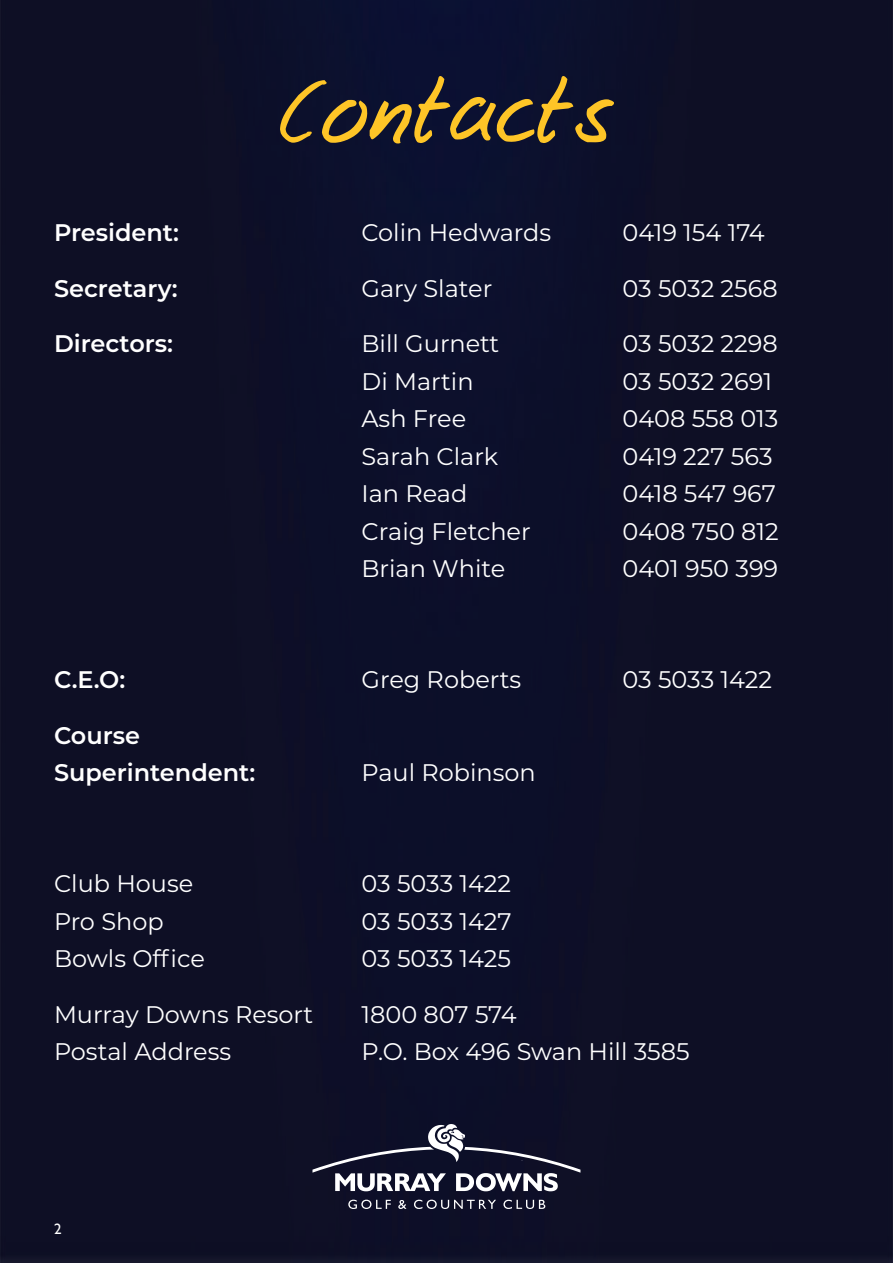
<style>
.page{position:relative;width:893px;height:1263px;background:#0e0f25}
.page>*{position:absolute;margin:0;border:0;box-sizing:border-box;transform-origin:0 0}
.t1{font:89.4px "Josschrift";color:#fec527}
.t2{font:24px "Montserrat";color:#fff}
.t3{font:600 24px/37.5px "Montserrat";color:#fff}
.t4{font:15px "Gill Sans";color:#fff}
</style>
<div class="page">
<svg style="left:348px;top:1200px;width:43px;height:9px"></svg>
<svg style="left:398px;top:1200px;width:8px;height:9px"></svg>
<svg style="left:414px;top:1200px;width:82px;height:9px"></svg>
<svg style="left:503px;top:1200px;width:42px;height:9px"></svg>
<svg style="left:312px;top:1124px;width:268px;height:67px;background:#3b3c50"></svg>
<p class="t1" style="left:277px;top:57px;width:341px">Contacts</p>
<p class="t3" style="left:54px;top:213px;width:127px">President:</p>
<p class="t2" style="left:362px;top:216px;width:191px">Colin Hedwards</p>
<p class="t2" style="left:623px;top:216px;width:144px">0419 154 174</p>
<p class="t3" style="left:54px;top:268px;width:125px">Secretary:</p>
<p class="t2" style="left:362px;top:272px;width:132px">Gary Slater</p>
<p class="t2" style="left:623px;top:272px;width:157px">03 5032 2568</p>
<p class="t3" style="left:54px;top:324px;width:121px">Directors:</p>
<p class="t2" style="left:362px;top:327px;width:139px">Bill Gurnett</p>
<p class="t2" style="left:623px;top:327px;width:157px">03 5032 2298</p>
<p class="t2" style="left:362px;top:365px;width:114px">Di Martin</p>
<p class="t2" style="left:623px;top:365px;width:151px">03 5032 2691</p>
<p class="t2" style="left:362px;top:402px;width:106px">Ash Free</p>
<p class="t2" style="left:623px;top:402px;width:157px">0408 558 013</p>
<p class="t2" style="left:362px;top:440px;width:138px">Sarah Clark</p>
<p class="t2" style="left:623px;top:440px;width:152px">0419 227 563</p>
<p class="t2" style="left:362px;top:477px;width:107px">Ian Read</p>
<p class="t2" style="left:623px;top:477px;width:155px">0418 547 967</p>
<p class="t2" style="left:362px;top:515px;width:171px">Craig Fletcher</p>
<p class="t2" style="left:623px;top:515px;width:158px">0408 750 812</p>
<p class="t2" style="left:362px;top:552px;width:145px">Brian White</p>
<p class="t2" style="left:623px;top:552px;width:157px">0401 950 399</p>
<p class="t3" style="left:54px;top:660px;width:73px">C.E.O:</p>
<p class="t2" style="left:362px;top:663px;width:161px">Greg Roberts</p>
<p class="t2" style="left:623px;top:663px;width:151px">03 5033 1422</p>
<p class="t3" style="left:54px;top:715px;width:203px">Course<br>Superintendent:</p>
<p class="t2" style="left:362px;top:756px;width:176px">Paul Robinson</p>
<p class="t2" style="left:54px;top:867px;width:141px">Club House</p>
<p class="t2" style="left:362px;top:867px;width:151px">03 5033 1422</p>
<p class="t2" style="left:54px;top:905px;width:111px">Pro Shop</p>
<p class="t2" style="left:362px;top:905px;width:152px">03 5033 1427</p>
<p class="t2" style="left:54px;top:942px;width:152px">Bowls Office</p>
<p class="t2" style="left:362px;top:942px;width:151px">03 5033 1425</p>
<p class="t2" style="left:54px;top:998px;width:261px">Murray Downs Resort</p>
<p class="t2" style="left:362px;top:998px;width:157px">1800 807 574</p>
<p class="t2" style="left:54px;top:1035px;width:179px">Postal Address</p>
<p class="t2" style="left:362px;top:1035px;width:330px">P.O. Box 496 Swan Hill 3585</p>
<p class="t4" style="left:54px;top:1220px;width:9px">2</p>
</div>
